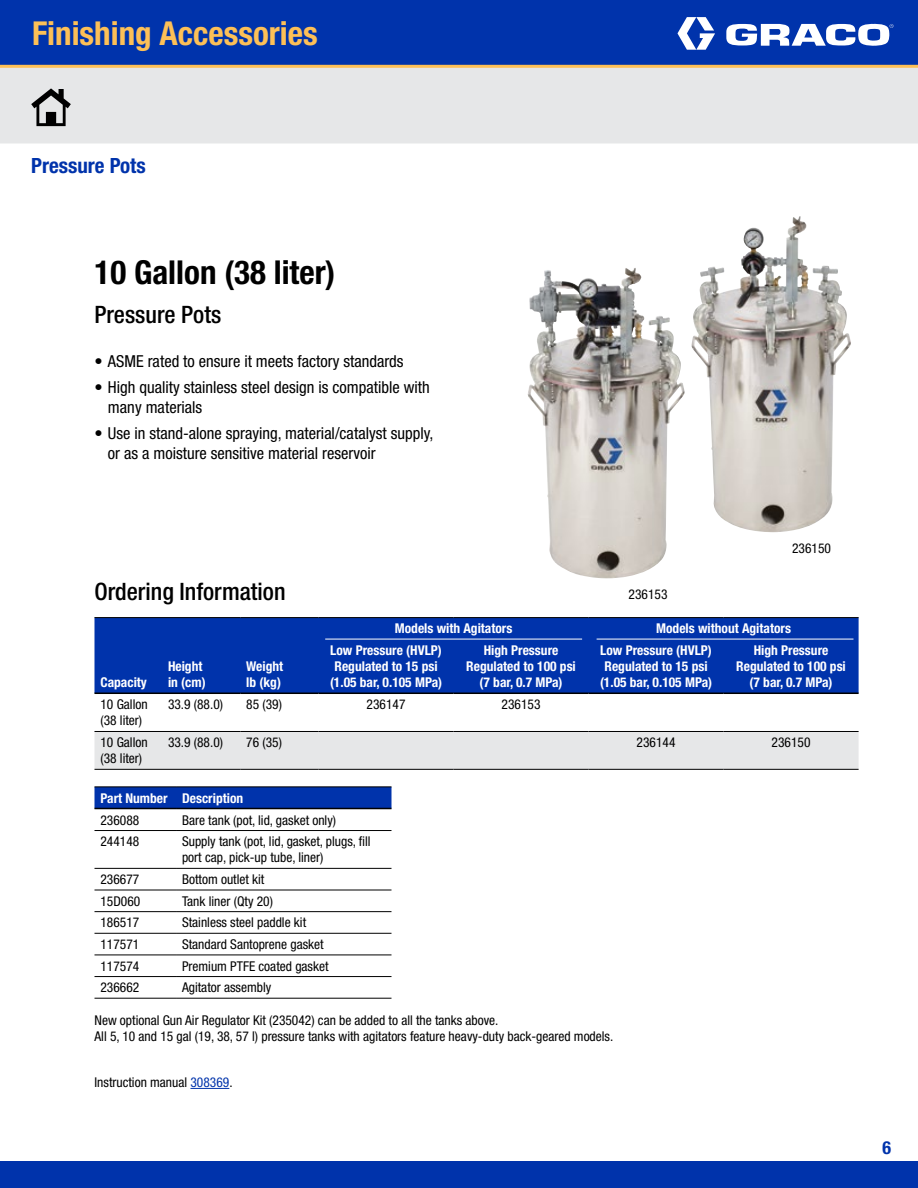
<style>
.page{position:relative;width:918px;height:1188px;background:#fff}
.page>*{position:absolute;margin:0;border:0;box-sizing:border-box;transform-origin:0 0}
.t1{font:700 condensed 33px "Helvetica Neue LT Std";color:#fdc057}
.t2{font:700 condensed 33px "Helvetica Neue LT Std";color:#000}
.t3{font:500 condensed 24px "Helvetica Neue LT Std";color:#000}
.t4{font:700 condensed 21px "Helvetica Neue LT Std";color:#0033ab}
.t5{font:700 condensed 18px "Helvetica Neue LT Std";color:#0033ab}
.t6{font:condensed 16.5px/19.8px "Helvetica Neue LT Std";color:#000}
.t7{font:condensed 13.5px/16.2px "Helvetica Neue LT Std";color:#000}
.t8{font:700 condensed 13.5px/16.2px "Helvetica Neue LT Std";color:#fff;text-align:center}
.s1{color:#0033ab}
</style>
<div class="page">
<div style="left:0;top:68px;width:918px;height:75px;background:#e6e7e8"></div>
<div style="left:0;top:1161px;width:918px;height:27px;background:#0033ab"></div>
<div style="left:0;top:0;width:918px;height:68px;background:#0033ab"></div>
<svg style="left:677px;top:17px;width:38px;height:33px"></svg>
<svg style="left:726px;top:23px;width:167px;height:23px"></svg>
<hr style="left:0;top:65px;width:918px;height:3px;background:#fdc057">
<svg style="left:31px;top:88px;width:40px;height:38px"></svg>
<hr style="left:190px;top:1088px;width:39px;height:1px;background:#0033ab">
<div style="left:94px;top:618px;width:765px;height:75px;background:#0033ab"></div>
<div style="left:94px;top:732px;width:765px;height:37px;background:#e6e7e8"></div>
<hr style="left:94px;top:731px;width:68px;height:1px;background:#000">
<hr style="left:162px;top:731px;width:78px;height:1px;background:#000">
<hr style="left:240px;top:731px;width:79px;height:1px;background:#000">
<hr style="left:319px;top:731px;width:135px;height:1px;background:#000">
<hr style="left:454px;top:731px;width:135px;height:1px;background:#000">
<hr style="left:589px;top:731px;width:135px;height:1px;background:#000">
<hr style="left:724px;top:731px;width:135px;height:1px;background:#000">
<hr style="left:94px;top:769px;width:68px;height:1px;background:#000">
<hr style="left:162px;top:769px;width:78px;height:1px;background:#000">
<hr style="left:240px;top:769px;width:79px;height:1px;background:#000">
<hr style="left:319px;top:769px;width:135px;height:1px;background:#000">
<hr style="left:454px;top:769px;width:135px;height:1px;background:#000">
<hr style="left:589px;top:769px;width:135px;height:1px;background:#000">
<hr style="left:724px;top:769px;width:135px;height:1px;background:#000">
<hr style="left:94px;top:617px;width:68px;height:1px;background:#000">
<hr style="left:162px;top:617px;width:78px;height:1px;background:#000">
<hr style="left:240px;top:617px;width:79px;height:1px;background:#000">
<hr style="left:94px;top:693px;width:68px;height:1px;background:#000">
<hr style="left:162px;top:693px;width:78px;height:1px;background:#000">
<hr style="left:240px;top:693px;width:79px;height:1px;background:#000">
<hr style="left:319px;top:693px;width:135px;height:1px;background:#000">
<hr style="left:454px;top:693px;width:135px;height:1px;background:#000">
<hr style="left:589px;top:693px;width:135px;height:1px;background:#000">
<hr style="left:724px;top:693px;width:135px;height:1px;background:#000">
<hr style="left:319px;top:617px;width:135px;height:1px;background:#000">
<hr style="left:454px;top:617px;width:135px;height:1px;background:#000">
<hr style="left:589px;top:617px;width:135px;height:1px;background:#000">
<hr style="left:724px;top:617px;width:135px;height:1px;background:#000">
<div style="left:94px;top:788px;width:298px;height:20px;background:#0033ab"></div>
<hr style="left:94px;top:787px;width:82px;height:1px;background:#000">
<hr style="left:176px;top:787px;width:216px;height:1px;background:#000">
<hr style="left:94px;top:808px;width:82px;height:1px;background:#000">
<hr style="left:176px;top:808px;width:216px;height:1px;background:#000">
<hr style="left:94px;top:830px;width:82px;height:1px;background:#000">
<hr style="left:176px;top:830px;width:216px;height:1px;background:#000">
<hr style="left:94px;top:890px;width:82px;height:1px;background:#000">
<hr style="left:176px;top:890px;width:216px;height:1px;background:#000">
<hr style="left:94px;top:911px;width:82px;height:1px;background:#000">
<hr style="left:176px;top:911px;width:216px;height:1px;background:#000">
<hr style="left:94px;top:933px;width:82px;height:1px;background:#000">
<hr style="left:176px;top:933px;width:216px;height:1px;background:#000">
<hr style="left:94px;top:955px;width:82px;height:1px;background:#000">
<hr style="left:176px;top:955px;width:216px;height:1px;background:#000">
<hr style="left:94px;top:976px;width:82px;height:1px;background:#000">
<hr style="left:176px;top:976px;width:216px;height:1px;background:#000">
<hr style="left:94px;top:998px;width:82px;height:1px;background:#000">
<hr style="left:176px;top:998px;width:216px;height:1px;background:#000">
<hr style="left:94px;top:868px;width:82px;height:1px;background:#000">
<hr style="left:176px;top:868px;width:216px;height:1px;background:#000">
<img style="left:691px;top:216px;width:160px;height:316px">
<img style="left:527px;top:268px;width:158px;height:310px">
<hr style="left:325px;top:639px;width:257px;height:1px;background:#fff">
<hr style="left:597px;top:639px;width:256px;height:1px;background:#fff">
<h1 class="t1" style="left:32px;top:13px;width:287px">Finishing Accessories</h1>
<h3 class="t4" style="left:31px;top:152px;width:116px">Pressure Pots</h3>
<h1 class="t2" style="left:94px;top:252px;width:242px">10 Gallon (38 liter)</h1>
<h2 class="t3" style="left:94px;top:300px;width:128px">Pressure Pots</h2>
<p class="t6" style="left:94px;top:351px;width:311px">• ASME rated to ensure it meets factory standards</p>
<p class="t6" style="left:108px;top:377px;width:323px;text-indent:-13px">• High quality stainless steel design is compatible with many materials</p>
<p class="t6" style="left:108px;top:424px;width:327px;text-indent:-13px">• Use in stand-alone spraying, material/catalyst supply, or as a moisture sensitive material reservoir</p>
<h2 class="t3" style="left:94px;top:577px;width:193px">Ordering Information</h2>
<p class="t7" style="left:629px;top:586px;width:40px">236153</p>
<p class="t7" style="left:792px;top:540px;width:40px">236150</p>
<p class="t8" style="left:100px;top:674px;width:48px">Capacity</p>
<p class="t8" style="left:168px;top:658px;width:39px;text-align:left">Height in (cm)</p>
<p class="t8" style="left:246px;top:658px;width:39px;text-align:left">Weight lb (kg)</p>
<p class="t8" style="left:395px;top:620px;width:119px">Models with Agitators</p>
<p class="t8" style="left:656px;top:620px;width:136px">Models without Agitators</p>
<p class="t8" style="left:330px;top:642px;width:114px">Low Pressure (HVLP)<br>Regulated to 15 psi (1.05 bar, 0.105 MPa)</p>
<p class="t8" style="left:466px;top:642px;width:111px">High Pressure<br>Regulated to 100 psi (7 bar, 0.7 MPa)</p>
<p class="t8" style="left:600px;top:642px;width:114px">Low Pressure (HVLP)<br>Regulated to 15 psi (1.05 bar, 0.105 MPa)</p>
<p class="t8" style="left:736px;top:642px;width:111px">High Pressure<br>Regulated to 100 psi (7 bar, 0.7 MPa)</p>
<p class="t7" style="left:100px;top:696px;width:49px">10 Gallon (38 liter)</p>
<p class="t7" style="left:168px;top:696px;width:57px">33.9 (88.0)</p>
<p class="t7" style="left:246px;top:696px;width:37px">85 (39)</p>
<p class="t7" style="left:367px;top:696px;width:40px">236147</p>
<p class="t7" style="left:502px;top:696px;width:40px">236153</p>
<p class="t7" style="left:100px;top:734px;width:49px">10 Gallon (38 liter)</p>
<p class="t7" style="left:168px;top:734px;width:57px">33.9 (88.0)</p>
<p class="t7" style="left:246px;top:734px;width:37px">76 (35)</p>
<p class="t7" style="left:637px;top:734px;width:40px">236144</p>
<p class="t7" style="left:772px;top:734px;width:40px">236150</p>
<p class="t8" style="left:100px;top:789px;width:144px">Part Number Description</p>
<p class="t7" style="left:100px;top:812px;width:40px">236088</p>
<p class="t7" style="left:182px;top:812px;width:156px">Bare tank (pot, lid, gasket only)</p>
<p class="t7" style="left:100px;top:833px;width:40px">244148</p>
<p class="t7" style="left:182px;top:833px;width:190px">Supply tank (pot, lid, gasket, plugs, fill port cap, pick-up tube, liner)</p>
<p class="t7" style="left:100px;top:871px;width:40px">236677</p>
<p class="t7" style="left:182px;top:871px;width:84px">Bottom outlet kit</p>
<p class="t7" style="left:100px;top:893px;width:41px">15D060</p>
<p class="t7" style="left:182px;top:893px;width:92px">Tank liner (Qty 20)</p>
<p class="t7" style="left:100px;top:914px;width:40px">186517</p>
<p class="t7" style="left:182px;top:914px;width:126px">Stainless steel paddle kit</p>
<p class="t7" style="left:100px;top:936px;width:40px">117571</p>
<p class="t7" style="left:182px;top:936px;width:143px">Standard Santoprene gasket</p>
<p class="t7" style="left:100px;top:958px;width:40px">117574</p>
<p class="t7" style="left:182px;top:958px;width:148px">Premium PTFE coated gasket</p>
<p class="t7" style="left:100px;top:979px;width:40px">236662</p>
<p class="t7" style="left:182px;top:979px;width:91px">Agitator assembly</p>
<p class="t7" style="left:95px;top:1012px;width:518px">New optional Gun Air Regulator Kit (235042) can be added to all the tanks above.<br>All 5, 10 and 15 gal (19, 38, 57 l) pressure tanks with agitators feature heavy-duty back-geared models.</p>
<p class="t7" style="left:95px;top:1074px;width:138px">Instruction manual <span class="s1">308369</span>.</p>
<h3 class="t5" style="left:882px;top:1137px;width:10px">6</h3>
</div>
